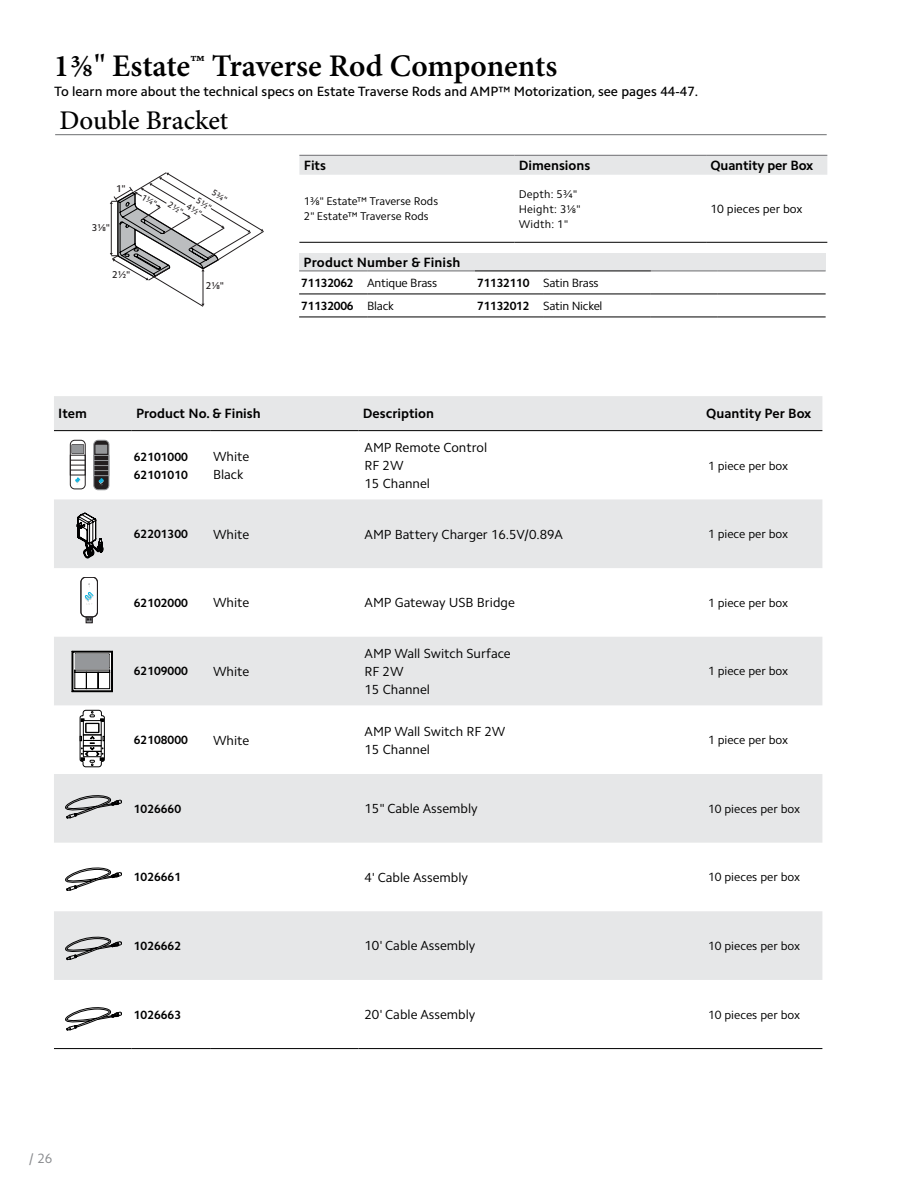
<style>
.page{position:relative;width:918px;height:1188px;background:#fff}
.page>*{position:absolute;margin:0;border:0;box-sizing:border-box;transform-origin:0 0}
.t1{font:600 31.5px "Minion Pro";letter-spacing:-.005em;color:#000}
.t2{font:500 27px "Minion Pro";letter-spacing:-.005em;color:#000}
.t3{font:700 13.5px "Camphor Std";color:#000}
.t4{font:500 13.5px "Camphor Std";color:#000}
.t5{font:13.5px "Camphor Std";color:#888a8d}
.t6{font:13.2px/18px "Camphor Std";color:#000}
.t7{font:12px "Camphor Std";color:#000}
.t8{font:700 12px/18px "Camphor Std";color:#000}
.t9{font:12px "Camphor Std";letter-spacing:-.02em;color:#000}
.t10{font:700 12px "Camphor Std";letter-spacing:-.02em;color:#000}
.t11{font:11.25px/15px "Camphor Std";color:#000}
.t12{font:11.25px/15px "Camphor Std";letter-spacing:.02em;color:#000}
.t13{font:500 9.9px "Camphor Std";color:#231f20}
.s1{font-weight:700}
.s2{font-weight:400}
</style>
<div class="page">
<div style="left:54px;top:396px;width:768px;height:34px;background:#e6e7e8"></div>
<svg style="left:54px;top:499px;width:768px;height:481px;fill:#e6e7e8"></svg>
<hr style="left:54px;top:430px;width:78px;height:1px;background:#000">
<hr style="left:132px;top:430px;width:79px;height:1px;background:#000">
<hr style="left:211px;top:430px;width:148px;height:1px;background:#000">
<hr style="left:359px;top:430px;width:343px;height:1px;background:#000">
<hr style="left:702px;top:430px;width:120px;height:1px;background:#000">
<hr style="left:54px;top:1048px;width:78px;height:1px;background:#000">
<hr style="left:132px;top:1048px;width:79px;height:1px;background:#000">
<hr style="left:211px;top:1048px;width:148px;height:1px;background:#000">
<hr style="left:359px;top:1048px;width:343px;height:1px;background:#000">
<hr style="left:702px;top:1048px;width:120px;height:1px;background:#000">
<svg style="left:74px;top:653px;width:37px;height:38px"></svg>
<hr style="left:111px;top:652px;width:1px;height:39px;background:#000">
<hr style="left:73px;top:652px;width:1px;height:39px;background:#000">
<hr style="left:73px;top:652px;width:39px;height:1px;background:#000">
<svg style="left:75px;top:654px;width:35px;height:35px"></svg>
<hr style="left:72px;top:651px;width:1px;height:41px;background:#000">
<hr style="left:72px;top:651px;width:40px;height:1px;background:#000">
<hr style="left:112px;top:651px;width:1px;height:41px;background:#000">
<hr style="left:72px;top:691px;width:40px;height:1px;background:#000">
<div style="left:75px;top:654px;width:34px;height:14px;background:#95979a"></div>
<svg style="left:80px;top:710px;width:25px;height:57px"></svg>
<div style="left:86px;top:723px;width:13px;height:10px;border:1px solid #000"></div>
<div style="left:86px;top:723px;width:13px;height:9px;border:1px solid #000"></div>
<svg style="left:65px;top:792px;width:57px;height:27px;background:#b6b7b8"></svg>
<svg style="left:65px;top:865px;width:57px;height:26px"></svg>
<svg style="left:65px;top:934px;width:57px;height:26px"></svg>
<svg style="left:65px;top:1007px;width:57px;height:24px"></svg>
<svg style="left:77px;top:513px;width:26px;height:45px"></svg>
<svg style="left:70px;top:440px;width:15px;height:49px"></svg>
<div style="left:70px;top:440px;width:15px;height:49px;border:1px solid #231f20;border-radius:4px"></div>
<svg style="left:70px;top:460px;width:15px;height:11px"></svg>
<div style="left:72px;top:445px;width:12px;height:9px;background:#95979a"></div>
<svg style="left:75px;top:478px;width:5px;height:7px"></svg>
<div style="left:94px;top:440px;width:15px;height:50px;background:#231f20;border-radius:4px"></div>
<div style="left:94px;top:440px;width:15px;height:50px;border:1px solid #95979a;border-radius:4px"></div>
<div style="left:94px;top:455px;width:15px;height:21px;border:1px solid #95979a"></div>
<svg style="left:94px;top:460px;width:15px;height:11px"></svg>
<div style="left:95px;top:445px;width:12px;height:9px;background:#95979a"></div>
<svg style="left:99px;top:478px;width:5px;height:7px"></svg>
<div style="left:81px;top:577px;width:16px;height:40px;background:#fff;border-radius:5px"></div>
<div style="left:81px;top:577px;width:16px;height:40px;border:1px solid #231f20;border-radius:5px"></div>
<svg style="left:84px;top:583px;width:10px;height:22px"></svg>
<svg style="left:86px;top:617px;width:6px;height:6px"></svg>
<hr style="left:55px;top:134px;width:772px;height:1px;background:#6d6e71">
<div style="left:299px;top:253px;width:527px;height:18px;background:#e6e7e8"></div>
<hr style="left:299px;top:271px;width:68px;height:1px;background:#6d6e71">
<hr style="left:367px;top:271px;width:108px;height:1px;background:#6d6e71">
<hr style="left:651px;top:271px;width:67px;height:1px;background:#6d6e71">
<hr style="left:718px;top:271px;width:108px;height:1px;background:#6d6e71">
<hr style="left:299px;top:294px;width:68px;height:1px;background:#000">
<hr style="left:367px;top:294px;width:108px;height:1px;background:#000">
<hr style="left:475px;top:294px;width:68px;height:1px;background:#000">
<hr style="left:543px;top:294px;width:108px;height:1px;background:#000">
<hr style="left:651px;top:294px;width:67px;height:1px;background:#000">
<hr style="left:718px;top:294px;width:108px;height:1px;background:#000">
<hr style="left:475px;top:317px;width:68px;height:1px;background:#000">
<hr style="left:543px;top:317px;width:108px;height:1px;background:#000">
<hr style="left:475px;top:271px;width:68px;height:1px;background:#000">
<hr style="left:543px;top:271px;width:108px;height:1px;background:#000">
<hr style="left:299px;top:317px;width:68px;height:1px;background:#000">
<hr style="left:367px;top:317px;width:108px;height:1px;background:#000">
<hr style="left:651px;top:317px;width:67px;height:1px;background:#000">
<hr style="left:718px;top:317px;width:108px;height:1px;background:#000">
<div style="left:299px;top:156px;width:528px;height:19px;background:#e6e7e8"></div>
<hr style="left:299px;top:155px;width:215px;height:1px;background:#6d6e71">
<hr style="left:514px;top:155px;width:192px;height:1px;background:#6d6e71">
<hr style="left:706px;top:155px;width:121px;height:1px;background:#6d6e71">
<hr style="left:299px;top:242px;width:215px;height:1px;background:#000">
<hr style="left:514px;top:242px;width:192px;height:1px;background:#000">
<hr style="left:706px;top:242px;width:121px;height:1px;background:#000">
<svg style="left:110px;top:172px;width:154px;height:135px"></svg>
<h1 class="t1" style="left:54px;top:44px;width:505px">1⅜" Estate™ Traverse Rod Components</h1>
<p class="t4" style="left:54px;top:84px;width:646px">To learn more about the technical specs on Estate Traverse Rods and AMP™ Motorization, see pages 44-47.</p>
<h2 class="t2" style="left:59px;top:103px;width:170px">Double Bracket</h2>
<p class="t13" style="left:116px;top:183px;width:11px">1"</p>
<p class="t13" style="left:92px;top:222px;width:20px">3⅛"</p>
<p class="t13" style="left:112px;top:269px;width:20px">2½"</p>
<p class="t13" style="left:206px;top:280px;width:20px">2⅛"</p>
<p class="t3" style="left:304px;top:157px;width:24px">Fits</p>
<p class="t3" style="left:519px;top:157px;width:73px">Dimensions</p>
<p class="t3" style="left:710px;top:157px;width:104px">Quantity per Box</p>
<p class="t11" style="left:304px;top:194px;width:136px">1⅜" Estate™ Traverse Rods<br>2" Estate™ Traverse Rods</p>
<p class="t12" style="left:519px;top:186px;width:64px">Depth: 5¾"<br>Height: 3⅛"<br>Width: 1"</p>
<p class="t7" style="left:710px;top:202px;width:94px">10 pieces per box</p>
<p class="t3" style="left:303px;top:254px;width:158px">Product Number &amp; Finish</p>
<p class="t9" style="left:301px;top:276px;width:137px"><span class="s1">71132062</span> Antique Brass</p>
<p class="t9" style="left:477px;top:276px;width:123px"><span class="s1">71132110</span> Satin Brass</p>
<p class="t10" style="left:301px;top:299px;width:94px">71132006 <span class="s2">Black</span></p>
<p class="t9" style="left:477px;top:299px;width:127px"><span class="s1">71132012</span> Satin Nickel</p>
<p class="t3" style="left:58px;top:406px;width:30px">Item</p>
<p class="t3" style="left:136px;top:406px;width:126px">Product No. &amp; Finish</p>
<p class="t3" style="left:363px;top:406px;width:73px">Description</p>
<p class="t3" style="left:706px;top:406px;width:107px">Quantity Per Box</p>
<p class="t8" style="left:134px;top:447px;width:56px">62101000<br>62101010</p>
<p class="t6" style="left:213px;top:448px;width:38px">White<br>Black</p>
<p class="t6" style="left:365px;top:439px;width:124px">AMP Remote Control<br>RF 2W<br>15 Channel</p>
<p class="t7" style="left:708px;top:458px;width:82px">1 piece per box</p>
<p class="t8" style="left:134px;top:525px;width:56px">62201300</p>
<p class="t6" style="left:213px;top:525px;width:38px">White</p>
<p class="t6" style="left:365px;top:525px;width:200px">AMP Battery Charger 16.5V/0.89A</p>
<p class="t7" style="left:708px;top:527px;width:82px">1 piece per box</p>
<p class="t8" style="left:134px;top:594px;width:56px">62102000</p>
<p class="t6" style="left:213px;top:594px;width:38px">White</p>
<p class="t6" style="left:365px;top:594px;width:152px">AMP Gateway USB Bridge</p>
<p class="t7" style="left:708px;top:596px;width:82px">1 piece per box</p>
<p class="t8" style="left:134px;top:662px;width:56px">62109000</p>
<p class="t6" style="left:213px;top:662px;width:38px">White</p>
<p class="t6" style="left:365px;top:644px;width:148px">AMP Wall Switch Surface<br>RF 2W<br>15 Channel</p>
<p class="t7" style="left:708px;top:664px;width:82px">1 piece per box</p>
<p class="t8" style="left:134px;top:731px;width:56px">62108000</p>
<p class="t6" style="left:213px;top:731px;width:38px">White</p>
<p class="t6" style="left:365px;top:722px;width:143px">AMP Wall Switch RF 2W<br>15 Channel</p>
<p class="t7" style="left:708px;top:733px;width:82px">1 piece per box</p>
<p class="t8" style="left:134px;top:800px;width:49px">1026660</p>
<p class="t6" style="left:365px;top:800px;width:115px">15" Cable Assembly</p>
<p class="t7" style="left:708px;top:802px;width:94px">10 pieces per box</p>
<p class="t8" style="left:134px;top:868px;width:49px">1026661</p>
<p class="t6" style="left:365px;top:868px;width:105px">4' Cable Assembly</p>
<p class="t7" style="left:708px;top:870px;width:94px">10 pieces per box</p>
<p class="t8" style="left:134px;top:937px;width:49px">1026662</p>
<p class="t6" style="left:365px;top:937px;width:112px">10' Cable Assembly</p>
<p class="t7" style="left:708px;top:939px;width:94px">10 pieces per box</p>
<p class="t5" style="left:29px;top:1150px;width:25px">/ 26</p>
<p class="t8" style="left:134px;top:1006px;width:49px">1026663</p>
<p class="t6" style="left:365px;top:1006px;width:112px">20' Cable Assembly</p>
<p class="t7" style="left:708px;top:1008px;width:94px">10 pieces per box</p>
</div>
